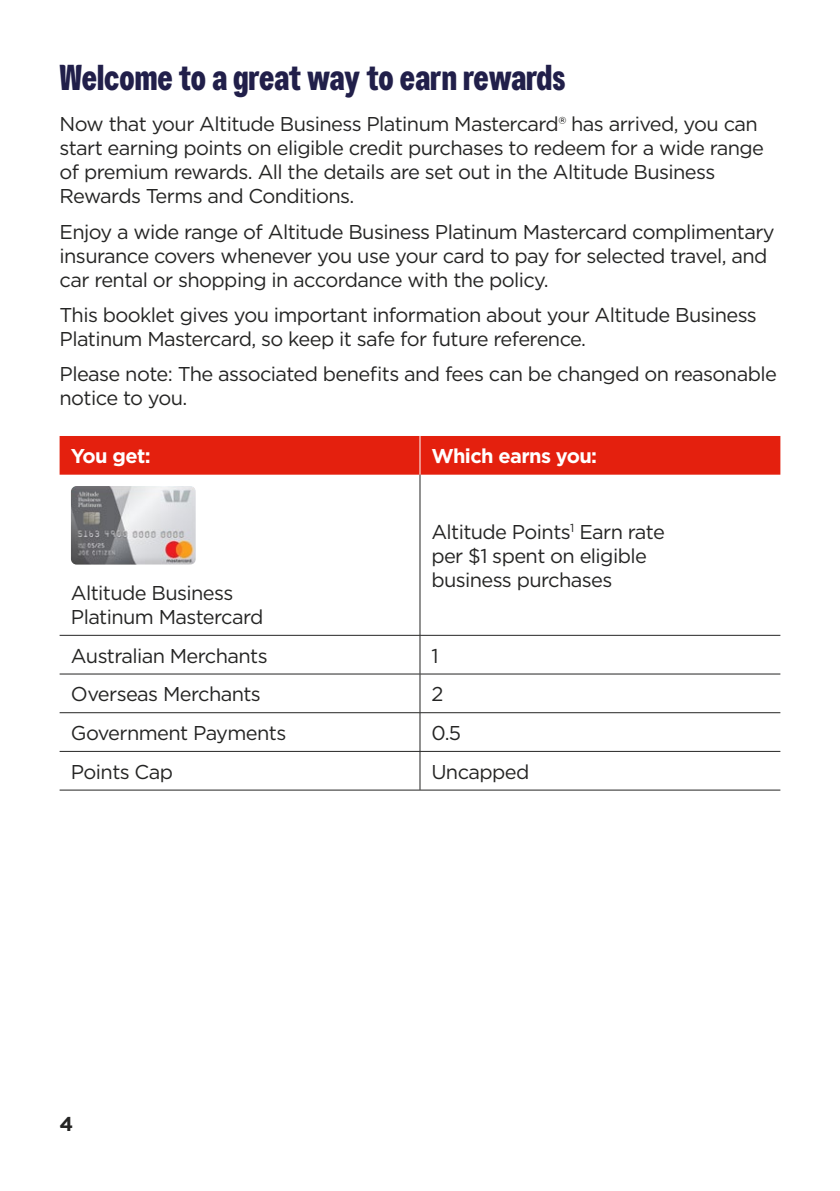
<style>
.page{position:relative;width:840px;height:1191px;background:#fff}
.page>*{position:absolute;margin:0;border:0;box-sizing:border-box;transform-origin:0 0}
.t1{font:700 36px "Westpac";color:#211f4a}
.t2{font:20px/24px "Gotham";letter-spacing:-.03em;color:#252524}
.t3{font:700 20px "Gotham";letter-spacing:-.03em;color:#fff}
.t4{font:700 20px "Gotham";color:#252524}
</style>
<div class="page">
<div style="left:60px;top:436px;width:720px;height:39px;background:#e4200e"></div>
<hr style="left:60px;top:635px;width:360px;height:1px;background:#252524">
<hr style="left:420px;top:635px;width:360px;height:1px;background:#252524">
<hr style="left:60px;top:673px;width:360px;height:1px;background:#252524">
<hr style="left:420px;top:673px;width:360px;height:1px;background:#252524">
<hr style="left:60px;top:712px;width:360px;height:1px;background:#252524">
<hr style="left:420px;top:712px;width:360px;height:1px;background:#252524">
<hr style="left:60px;top:751px;width:360px;height:1px;background:#252524">
<hr style="left:420px;top:751px;width:360px;height:1px;background:#252524">
<hr style="left:419px;top:436px;width:1px;height:39px;background:#fff">
<hr style="left:60px;top:789px;width:360px;height:1px;background:#252524">
<hr style="left:419px;top:475px;width:1px;height:160px;background:#252524">
<hr style="left:419px;top:635px;width:1px;height:39px;background:#252524">
<hr style="left:419px;top:674px;width:1px;height:38px;background:#252524">
<hr style="left:419px;top:713px;width:1px;height:38px;background:#252524">
<hr style="left:419px;top:751px;width:1px;height:39px;background:#252524">
<hr style="left:420px;top:789px;width:360px;height:1px;background:#252524">
<img style="left:71px;top:486px;width:125px;height:78px">
<h1 class="t1" style="left:60px;top:56px;width:507px">Welcome to a great way to earn rewards</h1>
<p class="t2" style="left:60px;top:112px;width:705px">Now that your Altitude Business Platinum Mastercard® has arrived, you can start earning points on eligible credit purchases to redeem for a wide range of premium rewards. All the details are set out in the Altitude Business Rewards Terms and Conditions.</p>
<p class="t2" style="left:60px;top:219px;width:716px">Enjoy a wide range of Altitude Business Platinum Mastercard complimentary insurance covers whenever you use your card to pay for selected travel, and car rental or shopping in accordance with the policy.</p>
<p class="t2" style="left:60px;top:302px;width:698px">This booklet gives you important information about your Altitude Business<br>Platinum Mastercard, so keep it safe for future reference.</p>
<p class="t2" style="left:60px;top:362px;width:718px">Please note: The associated benefits and fees can be changed on reasonable notice to you.</p>
<p class="t3" style="left:71px;top:443px;width:81px">You get:</p>
<p class="t3" style="left:431px;top:443px;width:167px">Which earns you:</p>
<p class="t2" style="left:71px;top:580px;width:194px">Altitude Business<br>Platinum Mastercard</p>
<p class="t2" style="left:431px;top:519px;width:235px">Altitude Points<sup>1</sup> Earn rate per $1 spent on eligible business purchases</p>
<p class="t2" style="left:71px;top:643px;width:198px">Australian Merchants</p>
<p class="t2" style="left:431px;top:643px;width:9px">1</p>
<p class="t2" style="left:71px;top:682px;width:191px">Overseas Merchants</p>
<p class="t2" style="left:431px;top:682px;width:13px">2</p>
<p class="t2" style="left:71px;top:720px;width:217px">Government Payments</p>
<p class="t2" style="left:431px;top:720px;width:31px">0.5</p>
<p class="t2" style="left:71px;top:759px;width:104px">Points Cap</p>
<p class="t2" style="left:431px;top:759px;width:99px">Uncapped</p>
<p class="t4" style="left:60px;top:1111px;width:15px">4</p>
</div>
